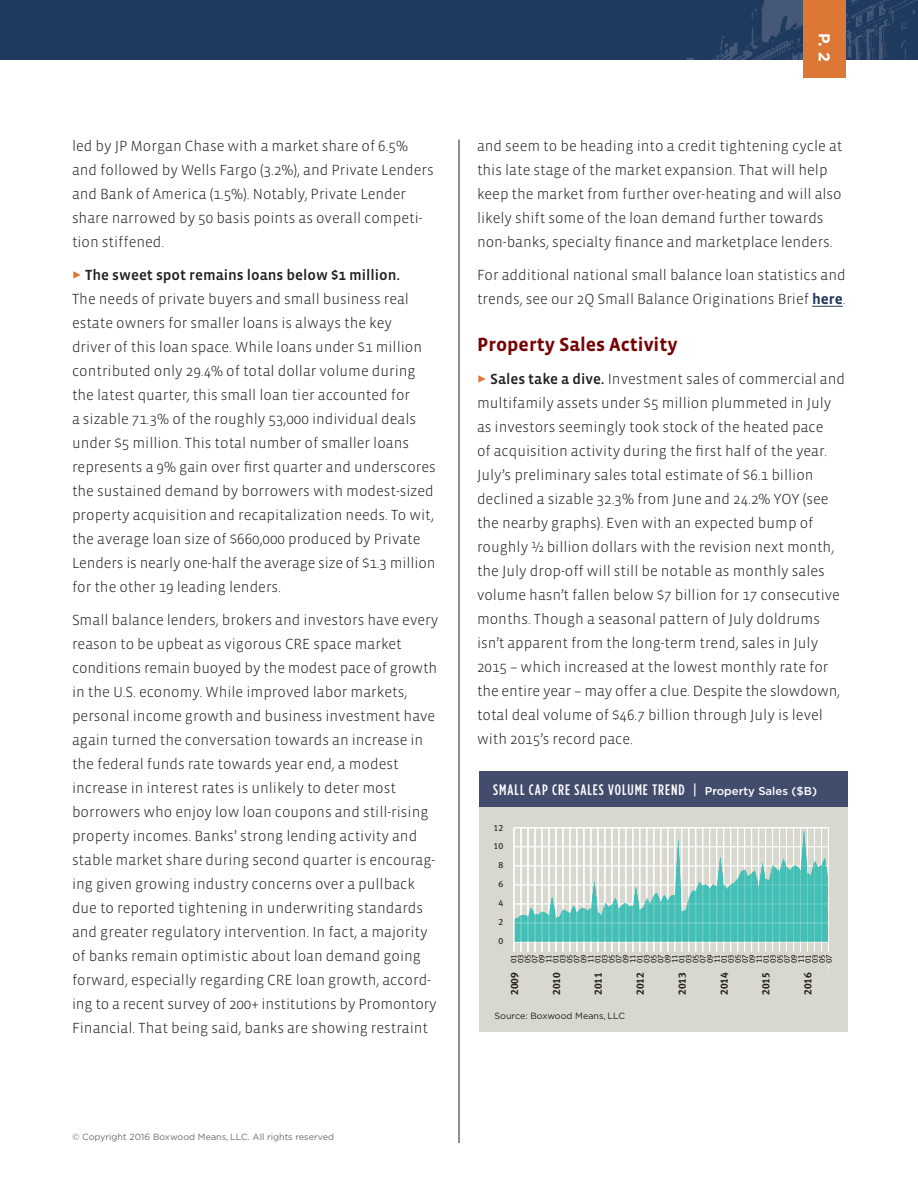
<style>
.page{position:relative;width:918px;height:1188px;background:#fff}
.page>*{position:absolute;margin:0;border:0;box-sizing:border-box;transform-origin:0 0}
.t1{font:700 19.5px "Vista Sans";color:#770405}
.t2{font:700 15.75px "Gotham";color:#fff}
.t3{font:500 15.15px "Gotham Condensed";letter-spacing:.065em;color:#fff}
.t4{font:300 15px/24px "Vista Sans";color:#231f20}
.t5{font:15px "Vista Sans Med";color:#231f20}
.t6{font:500 11.4px "Gotham";color:#fff}
.t7{font:700 10.65px "Meta Plus Lining";color:#231f20}
.t8{font:9.15px/18.9px "Meta Plus Lining";color:#231f20;text-align:center}
.t9{font:9px "Gotham";color:#6c6d70}
.t10{font:9px "Gotham";color:#231f20}
.t11{font:8.25px/7.1px "Meta Plus Lining";color:#231f20;text-align:justify}
.s1{color:#dd7736}
.s2{font-weight:700;color:#27395f}
.s3{font-family:"Vista Sans Med";font-weight:400}
.s4{font-family:"Gotham Condensed";font-size:15.15px}
</style>
<div class="page">
<div style="left:0;top:0;width:918px;height:59px;background:#1f3a5f"></div>
<hr style="left:459px;top:140px;width:1px;height:1003px;background:#231f20">
<div style="left:804px;top:0;width:42px;height:77px;background:#dd7736"></div>
<hr style="left:812px;top:306px;width:31px;height:1px;background:#27395f">
<div style="left:479px;top:779px;width:369px;height:253px;background:#d8d8ce"></div>
<div style="left:479px;top:771px;width:369px;height:36px;background:#424d6e"></div>
<hr style="left:514px;top:942px;width:315px;height:1px;background:#fff">
<hr style="left:514px;top:827px;width:315px;height:1px;background:#fff">
<svg style="left:515px;top:830px;width:313px;height:112px"></svg>
<hr style="left:828px;top:828px;width:1px;height:136px;background:#fff">
<hr style="left:528px;top:828px;width:1px;height:136px;background:#fff">
<hr style="left:549px;top:828px;width:1px;height:135px;background:#fff">
<hr style="left:563px;top:828px;width:1px;height:135px;background:#fff">
<hr style="left:570px;top:828px;width:1px;height:135px;background:#fff">
<hr style="left:597px;top:828px;width:1px;height:135px;background:#fff">
<hr style="left:625px;top:828px;width:1px;height:135px;background:#fff">
<hr style="left:604px;top:828px;width:1px;height:135px;background:#fff">
<hr style="left:639px;top:828px;width:1px;height:135px;background:#fff">
<hr style="left:653px;top:828px;width:1px;height:135px;background:#fff">
<hr style="left:660px;top:828px;width:1px;height:135px;background:#fff">
<hr style="left:695px;top:828px;width:1px;height:135px;background:#fff">
<hr style="left:681px;top:828px;width:1px;height:135px;background:#fff">
<hr style="left:702px;top:828px;width:1px;height:135px;background:#fff">
<hr style="left:716px;top:827px;width:1px;height:137px;background:#fff">
<hr style="left:758px;top:828px;width:1px;height:136px;background:#fff">
<hr style="left:737px;top:828px;width:1px;height:136px;background:#fff">
<hr style="left:765px;top:828px;width:1px;height:136px;background:#fff">
<hr style="left:779px;top:828px;width:1px;height:136px;background:#fff">
<hr style="left:800px;top:828px;width:1px;height:136px;background:#fff">
<hr style="left:514px;top:827px;width:1px;height:137px;background:#fff">
<hr style="left:821px;top:828px;width:1px;height:136px;background:#fff">
<hr style="left:521px;top:828px;width:1px;height:136px;background:#fff">
<hr style="left:814px;top:828px;width:1px;height:136px;background:#fff">
<hr style="left:535px;top:828px;width:1px;height:135px;background:#fff">
<hr style="left:583px;top:828px;width:1px;height:135px;background:#fff">
<hr style="left:542px;top:828px;width:1px;height:135px;background:#fff">
<hr style="left:556px;top:828px;width:1px;height:135px;background:#fff">
<hr style="left:576px;top:828px;width:1px;height:135px;background:#fff">
<hr style="left:590px;top:828px;width:1px;height:135px;background:#fff">
<hr style="left:618px;top:828px;width:1px;height:135px;background:#fff">
<hr style="left:632px;top:828px;width:1px;height:135px;background:#fff">
<hr style="left:611px;top:828px;width:1px;height:135px;background:#fff">
<hr style="left:646px;top:828px;width:1px;height:135px;background:#fff">
<hr style="left:667px;top:828px;width:1px;height:135px;background:#fff">
<hr style="left:674px;top:828px;width:1px;height:135px;background:#fff">
<hr style="left:688px;top:828px;width:1px;height:135px;background:#fff">
<hr style="left:709px;top:828px;width:1px;height:135px;background:#fff">
<hr style="left:730px;top:828px;width:1px;height:136px;background:#fff">
<hr style="left:723px;top:827px;width:1px;height:137px;background:#fff">
<hr style="left:751px;top:828px;width:1px;height:136px;background:#fff">
<hr style="left:744px;top:828px;width:1px;height:135px;background:#fff">
<hr style="left:772px;top:828px;width:1px;height:136px;background:#fff">
<hr style="left:786px;top:828px;width:1px;height:136px;background:#fff">
<hr style="left:793px;top:828px;width:1px;height:135px;background:#fff">
<hr style="left:807px;top:828px;width:1px;height:136px;background:#fff">
<hr style="left:514px;top:846px;width:315px;height:1px;background:#fff">
<hr style="left:514px;top:923px;width:315px;height:1px;background:#fff">
<hr style="left:514px;top:904px;width:315px;height:1px;background:#fff">
<hr style="left:514px;top:885px;width:315px;height:1px;background:#fff">
<hr style="left:514px;top:865px;width:315px;height:1px;background:#fff">
<hr style="left:828px;top:832px;width:1px;height:137px;background:#fff">
<div style="left:510px;top:952px;width:335px;height:13px;background:#d8d8ce"></div>
<p class="t4" style="left:72px;top:135px;width:363px">led by JP Morgan Chase with a market share of 6.5% and followed by Wells Fargo (3.2%), and Private Lenders and Bank of America (1.5%). Notably, Private Lender share narrowed by 50 basis points as overall competi&shy;tion stiffened.</p>
<p class="t5" style="left:72px;top:268px;width:330px"><span class="s1">✓</span> The sweet spot remains loans below $1 million.</p>
<p class="t4" style="left:72px;top:288px;width:365px">The needs of private buyers and small business real estate owners for smaller loans is always the key<br>driver of this loan space. While loans under $1 million contributed only 29.4% of total dollar volume during the latest quarter, this small loan tier accounted for<br>a sizable 71.3% of the roughly 53,000 individual deals under $5 million. This total number of smaller loans represents a 9% gain over first quarter and underscores the sustained demand by borrowers with modest-sized property acquisition and recapitalization needs. To wit, the average loan size of $660,000 produced by Private Lenders is nearly one-half the average size of $1.3 million for the other 19 leading lenders.</p>
<p class="t4" style="left:72px;top:609px;width:368px">Small balance lenders, brokers and investors have every reason to be upbeat as vigorous CRE space market conditions remain buoyed by the modest pace of growth in the U.S. economy. While improved labor markets, personal income growth and business investment have again turned the conversation towards an increase in the federal funds rate towards year end, a modest increase in interest rates is unlikely to deter most borrowers who enjoy low loan coupons and still-rising property incomes. Banks’ strong lending activity and stable market share during second quarter is encourag&shy;ing given growing industry concerns over a pullback due to reported tightening in underwriting standards and greater regulatory intervention. In fact, a majority of banks remain optimistic about loan demand going forward, especially regarding CRE loan growth, accord&shy;ing to a recent survey of 200+ institutions by Promontory Financial. That being said, banks are showing restraint</p>
<p class="t9" style="left:72px;top:1132px;width:264px">© Copyright 2016 Boxwood Means, LLC. All rights reserved</p>
<p class="t2" style="left:834px;top:33px;width:29px;rotate:90deg">P. 2</p>
<p class="t4" style="left:477px;top:135px;width:367px">and seem to be heading into a credit tightening cycle at this late stage of the market expansion. That will help keep the market from further over-heating and will also likely shift some of the loan demand further towards non-banks, specialty finance and marketplace lenders.</p>
<p class="t4" style="left:477px;top:264px;width:370px">For additional national small balance loan statistics and trends, see our 2Q Small Balance Originations Brief <span class="s2">here</span>.</p>
<h1 class="t1" style="left:477px;top:334px;width:202px">Property Sales Activity</h1>
<p class="t4" style="left:477px;top:367px;width:370px"><span class="s1">✓</span> <span class="s3">Sales take a dive.</span> Investment sales of commercial and multifamily assets under $5 million plummeted in July as investors seemingly took stock of the heated pace<br>of acquisition activity during the first half of the year.<br>July’s preliminary sales total estimate of $6.1 billion declined a sizable 32.3% from June and 24.2% YOY (see the nearby graphs). Even with an expected bump of roughly ½ billion dollars with the revision next month, the July drop-off will still be notable as monthly sales volume hasn’t fallen below $7 billion for 17 consecutive months. Though a seasonal pattern of July doldrums isn’t apparent from the long-term trend, sales in July 2015 – which increased at the lowest monthly rate for the entire year – may offer a clue. Despite the slowdown, total deal volume of $46.7 billion through July is level with 2015’s record pace.</p>
<p class="t3" style="left:493px;top:781px;width:180px">SMALL CAP CRE SALES VOLUME TREND</p>
<p class="t6" style="left:693px;top:784px;width:125px"><span class="s4">|</span> Property Sales ($B)</p>
<p class="t8" style="left:494px;top:818px;width:11px">12<br>10<br>8<br>6<br>4<br>2<br>0</p>
<p class="t11" style="left:510px;top:963px;width:10px;rotate:-90deg">01<br>03<br>05<br>07<br>09<br>11<br>01<br>03<br>05<br>07<br>09<br>11<br>01<br>03<br>05<br>07<br>09<br>11<br>01<br>03<br>05<br>07<br>09<br>11<br>01<br>03<br>05<br>07<br>09<br>11<br>01<br>03<br>05<br>07<br>09<br>11<br>01<br>03<br>05<br>07<br>09<br>11<br>01<br>03<br>05<br>07</p>
<p class="t7" style="left:508px;top:995px;width:24px;rotate:-90deg">2009</p>
<p class="t7" style="left:550px;top:995px;width:24px;rotate:-90deg">2010</p>
<p class="t7" style="left:592px;top:995px;width:24px;rotate:-90deg">2011</p>
<p class="t7" style="left:634px;top:995px;width:24px;rotate:-90deg">2012</p>
<p class="t7" style="left:676px;top:995px;width:24px;rotate:-90deg">2013</p>
<p class="t7" style="left:718px;top:995px;width:24px;rotate:-90deg">2014</p>
<p class="t7" style="left:760px;top:995px;width:24px;rotate:-90deg">2015</p>
<p class="t7" style="left:802px;top:995px;width:24px;rotate:-90deg">2016</p>
<p class="t10" style="left:494px;top:1011px;width:132px">Source: Boxwood Means, LLC</p>
</div>
